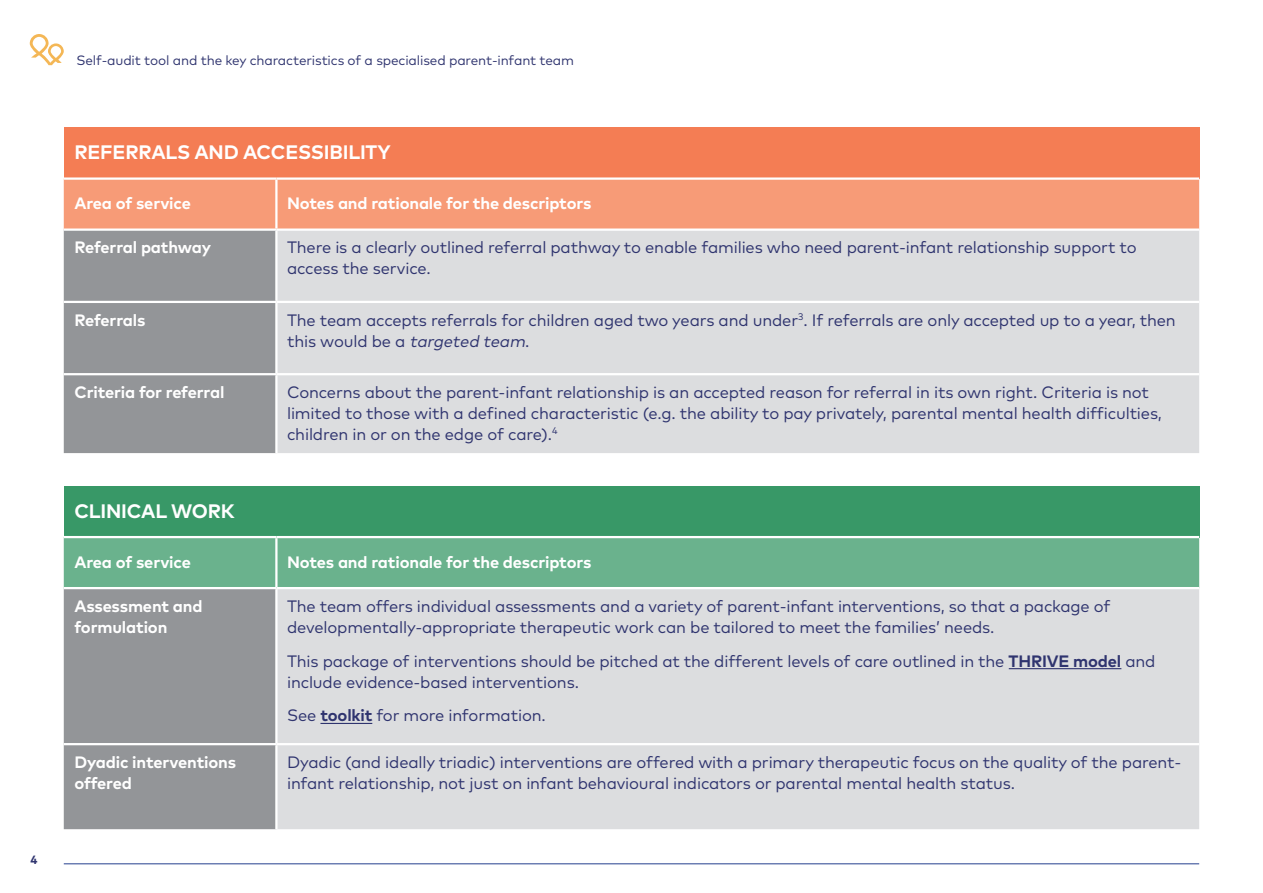
<style>
.page{position:relative;width:1263px;height:893px;background:#fff}
.page>*{position:absolute;margin:0;border:0;box-sizing:border-box;transform-origin:0 0}
.t1{font:700 19.5px "Mark Pro";letter-spacing:-.01em;color:#fff}
.t2{font:16.5px/21px "Mark Pro";letter-spacing:-.01em;color:#2f346f}
.t3{font:700 16.5px/21px "Mark Pro";letter-spacing:-.01em;color:#fff}
.t4{font:13.5px "Mark Pro";letter-spacing:-.01em;color:#2f346f}
.t5{font:700 12px "Mark Pro";color:#2f346f}
.s1{font-style:italic}
.s2{font-weight:700}
</style>
<div class="page">
<svg style="left:30px;top:34px;width:34px;height:31px"></svg>
<hr style="left:64px;top:863px;width:1135px;height:1px;background:#253f8e">
<div style="left:64px;top:128px;width:1135px;height:51px;background:#f47d54"></div>
<div style="left:64px;top:180px;width:1135px;height:48px;background:#f79b77"></div>
<div style="left:64px;top:231px;width:211px;height:222px;background:#939598"></div>
<div style="left:278px;top:231px;width:921px;height:222px;background:#dcdddf"></div>
<hr style="left:64px;top:177px;width:212px;height:3px;background:#fff">
<hr style="left:276px;top:177px;width:923px;height:3px;background:#fff">
<hr style="left:275px;top:180px;width:3px;height:48px;background:#fff">
<hr style="left:64px;top:301px;width:212px;height:2px;background:#fff">
<hr style="left:276px;top:301px;width:923px;height:2px;background:#fff">
<hr style="left:64px;top:373px;width:212px;height:2px;background:#fff">
<hr style="left:276px;top:373px;width:923px;height:2px;background:#fff">
<div style="left:64px;top:486px;width:1135px;height:51px;background:#389867"></div>
<div style="left:64px;top:538px;width:1135px;height:49px;background:#6ab28d"></div>
<div style="left:64px;top:589px;width:211px;height:240px;background:#939598"></div>
<div style="left:278px;top:589px;width:921px;height:240px;background:#dcdddf"></div>
<hr style="left:64px;top:536px;width:212px;height:2px;background:#fff">
<hr style="left:276px;top:536px;width:923px;height:2px;background:#fff">
<hr style="left:275px;top:538px;width:3px;height:49px;background:#fff">
<hr style="left:64px;top:743px;width:212px;height:2px;background:#fff">
<hr style="left:276px;top:743px;width:923px;height:2px;background:#fff">
<hr style="left:1009px;top:668px;width:112px;height:1px;background:#2f346f">
<hr style="left:320px;top:723px;width:52px;height:1px;background:#2f346f">
<p class="t5" style="left:30px;top:851px;width:9px">4</p>
<p class="t4" style="left:77px;top:50px;width:499px">Self-audit tool and the key characteristics of a specialised parent-infant team</p>
<p class="t1" style="left:74px;top:138px;width:318px">REFERRALS AND ACCESSIBILITY</p>
<p class="t3" style="left:74px;top:191px;width:118px">Area of service</p>
<p class="t3" style="left:287px;top:191px;width:306px">Notes and rationale for the descriptors</p>
<p class="t3" style="left:74px;top:236px;width:138px">Referral pathway</p>
<p class="t2" style="left:287px;top:236px;width:851px">There is a clearly outlined referral pathway to enable families who need parent-infant relationship support to access the service.</p>
<p class="t3" style="left:74px;top:308px;width:73px">Referrals</p>
<p class="t2" style="left:287px;top:308px;width:890px">The team accepts referrals for children aged two years and under<sup>3</sup>. If referrals are only accepted up to a year, then t h i s wo u l d b e a <span class="s1">targeted team</span>.</p>
<p class="t3" style="left:74px;top:380px;width:152px">Criteria for referral</p>
<p class="t2" style="left:287px;top:380px;width:876px">Concerns about the parent-infant relationship is an accepted reason for referral in its own right. Criteria is not limited to those with a defined characteristic (e.g. the ability to pay privately, parental mental health difficulties, children in or on the edge of care).<sup>4</sup></p>
<p class="t1" style="left:74px;top:496px;width:162px">CLINICAL WORK</p>
<p class="t3" style="left:74px;top:550px;width:118px">Area of service</p>
<p class="t3" style="left:287px;top:550px;width:306px">Notes and rationale for the descriptors</p>
<p class="t3" style="left:74px;top:594px;width:130px">Assessment and formulation</p>
<p class="t2" style="left:287px;top:594px;width:825px">The team offers individual assessments and a variety of parent-infant interventions, so that a package of developmentally-appropriate therapeutic work can be tailored to meet the families’ needs.</p>
<p class="t2" style="left:287px;top:649px;width:870px">This package of interventions should be pitched at the different levels of care outlined in the <span class="s2">THRIVE model</span> and include evidence-based interventions.</p>
<p class="t2" style="left:287px;top:704px;width:260px">See <span class="s2">toolkit</span> for more information.</p>
<p class="t3" style="left:74px;top:750px;width:163px">Dyadic interventions offered</p>
<p class="t2" style="left:287px;top:750px;width:896px">Dyadic (and ideally triadic) interventions are offered with a primary therapeutic focus on the quality of the parent&shy;infant relationship, not just on infant behavioural indicators or parental mental health status.</p>
</div>
